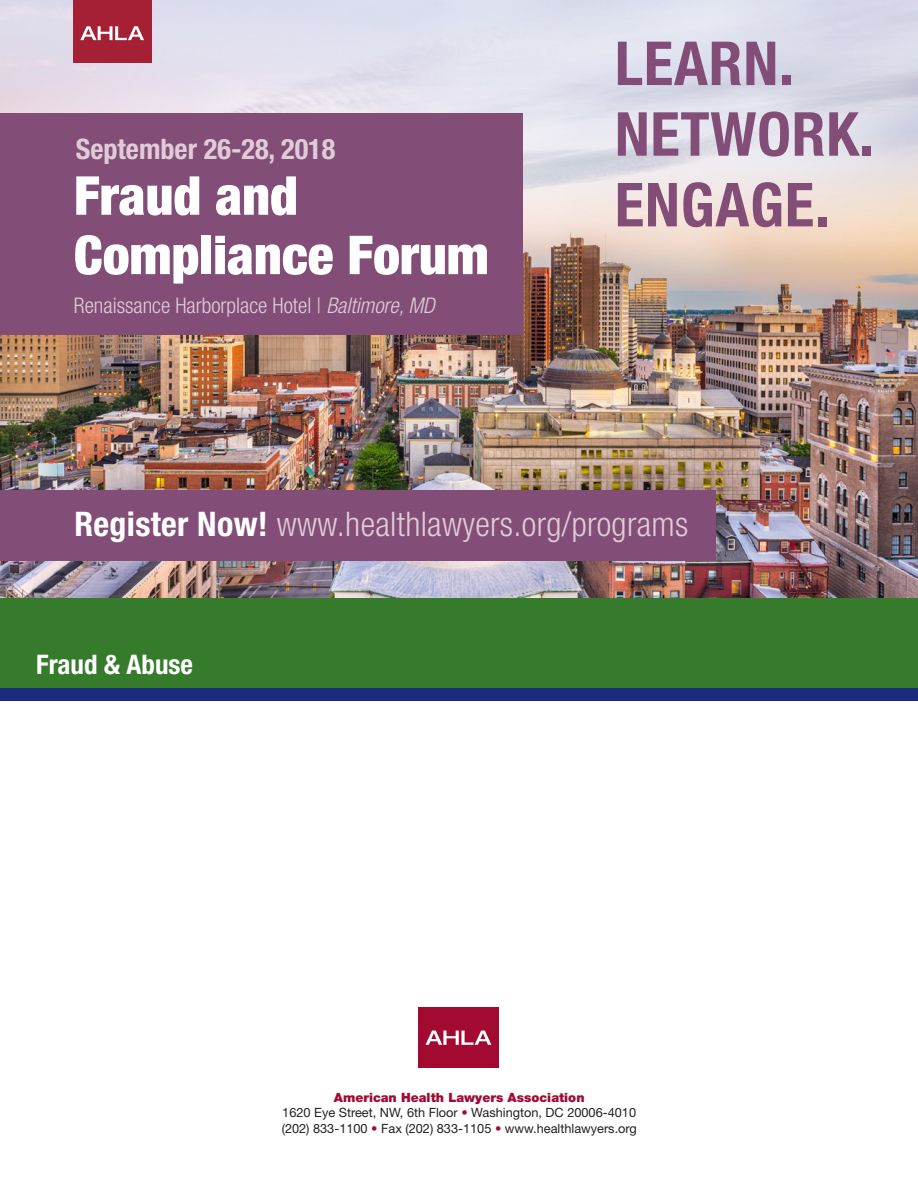
<style>
.page{position:relative;width:918px;height:1188px;background:#fff}
.page>*{position:absolute;margin:0;border:0;box-sizing:border-box;transform-origin:0 0}
.t1{font:700 condensed 60.75px/70.7px "Helvetica Neue LT Std";letter-spacing:.015em;color:#824e77}
.t2{font:900 condensed 53.7px/59.4px "Helvetica Neue LT Std";color:#fff}
.t3{font:300 condensed 33.9px "Helvetica Neue LT Std";letter-spacing:.01em;color:#e0ccd8}
.t4{font:700 condensed 28.2px "Helvetica Neue LT Std";color:#e0ccd8}
.t5{font:700 condensed 27px "Helvetica Neue LT Std";color:#fff}
.t6{font:300 condensed 21.6px "Helvetica Neue LT Std";color:#e0ccd8}
.t7{font:12.75px/15.3px "Helvetica Neue LT Std";color:#231f20;text-align:center}
.s1{font-style:italic}
.s2{font-weight:700;color:#fff}
.s3{font-weight:900;color:#a30a32}
.s4{color:#a30a32}
</style>
<div class="page">
<img style="left:0;top:0;width:918px;height:598px">
<div style="left:73px;top:0;width:79px;height:63px;background:#a62035"></div>
<svg style="left:80px;top:26px;width:64px;height:14px"></svg>
<div style="left:0;top:113px;width:523px;height:222px;background:#824e77"></div>
<div style="left:0;top:491px;width:716px;height:70px;background:#824e77"></div>
<div style="left:0;top:598px;width:918px;height:92px;background:#357b2b"></div>
<div style="left:418px;top:1007px;width:81px;height:61px;background:#a30a32"></div>
<svg style="left:425px;top:1031px;width:66px;height:14px"></svg>
<div style="left:0;top:688px;width:918px;height:13px;background:#1b2c7e"></div>
<h3 class="t4" style="left:76px;top:132px;width:261px">September 26-28, 2018</h3>
<h2 class="t2" style="left:74px;top:165px;width:416px">Fraud and<br>Compliance Forum</h2>
<h3 class="t6" style="left:74px;top:293px;width:362px">Renaissance Harborplace Hotel | <span class="s1">Baltimore, MD</span></h3>
<h1 class="t1" style="left:615px;top:27px;width:261px">LEARN.<br>NETWORK.<br>ENGAGE.</h1>
<h3 class="t3" style="left:74px;top:504px;width:615px"><span class="s2">Register Now!</span> www.healthlawyers.org/programs</h3>
<h3 class="t5" style="left:36px;top:648px;width:158px">Fraud &amp; Abuse</h3>
<p class="t7" style="left:282px;top:1090px;width:357px"><span class="s3">American Health Lawyers Association<br></span>1620 Eye Street, NW, 6th Floor <span class="s4">•</span> Washington, DC 20006-4010 (202) 833-1100 <span class="s4">•</span> Fax (202) 833-1105 <span class="s4">•</span> www.healthlawyers.org</p>
</div>
